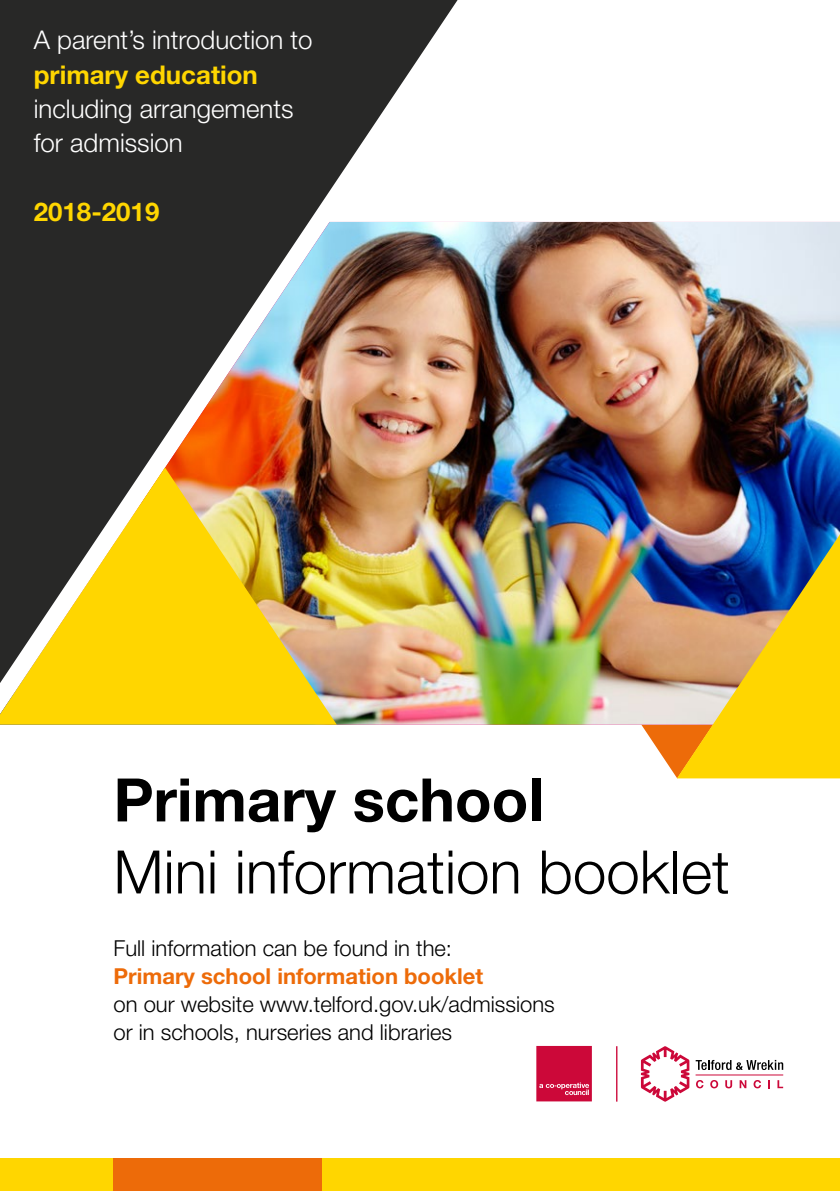
<style>
.page{position:relative;width:840px;height:1191px;background:#fff}
.page>*{position:absolute;margin:0;border:0;box-sizing:border-box;transform-origin:0 0}
.t1{font:300 60px "Helvetica Neue LT Std";color:#000}
.t2{font:700 60px "Helvetica Neue LT Std";color:#000}
.t3{font:300 25.8px/34.4px "Helvetica Neue LT Std";color:#fff}
.t4{font:700 25.8px "Helvetica Neue LT Std";color:#ffd600}
.t5{font:300 22px/28px "Helvetica Neue LT Std";color:#000}
.t6{font:700 22px "Helvetica Neue LT Std";color:#ed6b09}
</style>
<div class="page">
<svg style="left:505px;top:724px;width:171px;height:53px"></svg>
<img style="left:336px;top:222px;width:503px;height:502px">
<img style="left:0;top:0;width:457px;height:683px">
<img style="left:0;top:467px;width:336px;height:257px">
<svg style="left:676px;top:534px;width:163px;height:244px;background:#baa447"></svg>
<div style="left:0;top:1158px;width:839px;height:33px;background:#ffd600"></div>
<hr style="left:615px;top:1046px;width:2px;height:55px;background:#cc0839">
<svg style="left:695px;top:1060px;width:87px;height:10px"></svg>
<svg style="left:640px;top:1046px;width:49px;height:55px"></svg>
<hr style="left:695px;top:1074px;width:87px;height:1px;background:#cc0839">
<svg style="left:696px;top:1080px;width:7px;height:8px"></svg>
<svg style="left:710px;top:1080px;width:7px;height:8px"></svg>
<svg style="left:725px;top:1080px;width:6px;height:8px"></svg>
<svg style="left:739px;top:1080px;width:7px;height:8px"></svg>
<svg style="left:753px;top:1080px;width:7px;height:8px"></svg>
<svg style="left:777px;top:1080px;width:5px;height:8px"></svg>
<svg style="left:536px;top:1046px;width:55px;height:55px;background:#ce1644"></svg>
<div style="left:113px;top:1158px;width:208px;height:33px;background:#ed6b09"></div>
<p class="t3" style="left:34px;top:22px;width:280px">A parent’s introduction to</p>
<p class="t4" style="left:34px;top:58px;width:225px">primary education</p>
<p class="t3" style="left:34px;top:91px;width:261px">including arrangements for admission</p>
<p class="t4" style="left:34px;top:196px;width:127px">2018-2019</p>
<h1 class="t2" style="left:113px;top:763px;width:431px">Primary school</h1>
<h1 class="t1" style="left:113px;top:835px;width:617px">Mini information booklet</h1>
<p class="t5" style="left:113px;top:933px;width:340px">Full information can be found in the:</p>
<p class="t6" style="left:113px;top:962px;width:371px">Primary school information booklet</p>
<p class="t5" style="left:113px;top:989px;width:442px">on our website www.telford.gov.uk/admissions or in schools, nurseries and libraries</p>
</div>
